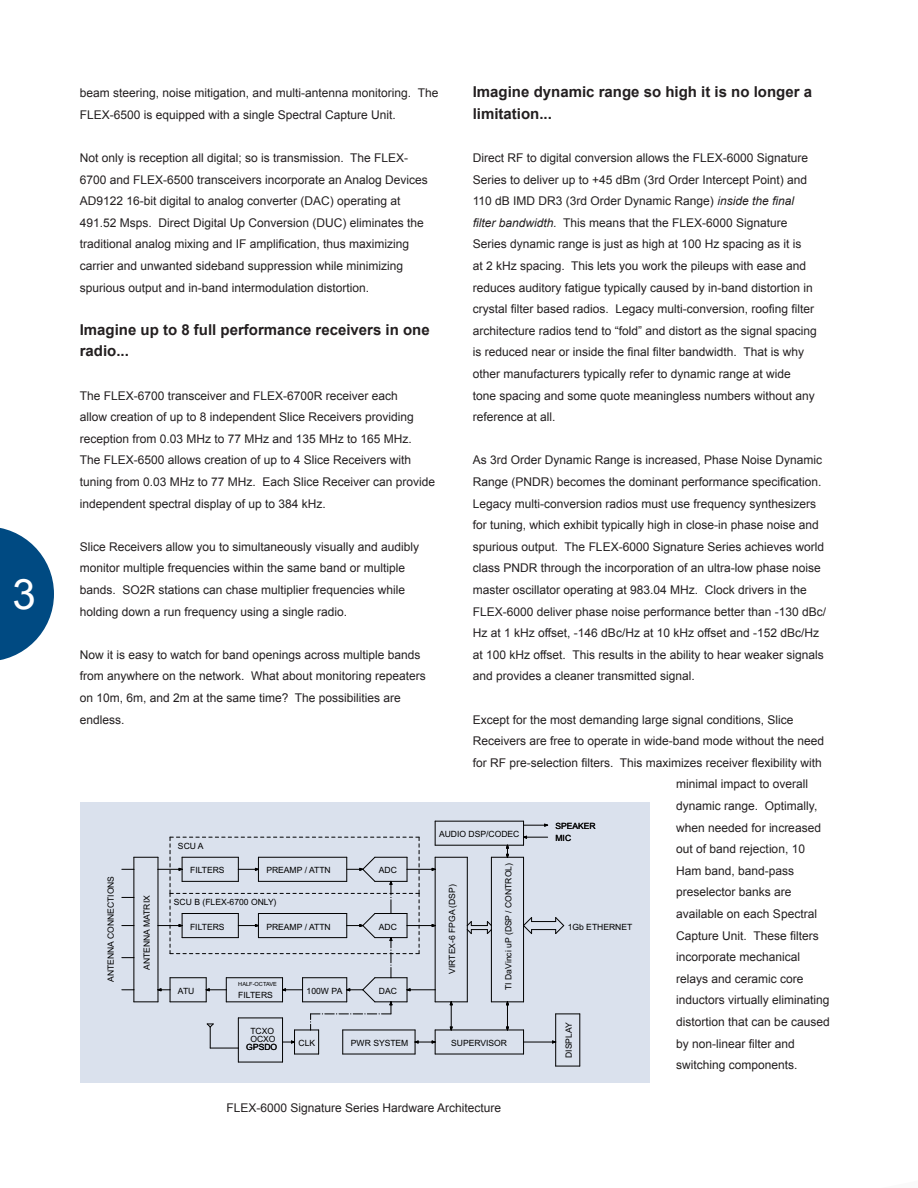
<style>
.page{position:relative;width:918px;height:1188px;background:#fff}
.page>*{position:absolute;margin:0;border:0;box-sizing:border-box;transform-origin:0 0}
.t1{font:42px "Arial";color:#fff}
.Heading{font:700 15px/21.6px "Arial";color:#231f20}
.Body_Copy{font:12px/21.6px "Arial";color:#231f20}
.Color_under_text{font:12px "Arial";color:#231f20}
.t2{font:9.6px/8.1px "Arial";letter-spacing:-.005em;color:#000;text-align:center}
.t3{font:6.3px "Arial";color:#000}
.s1{font-style:italic}
</style>
<div class="page">
<div style="left:80px;top:802px;width:570px;height:281px;background:#dae1ed"></div>
<hr style="left:580px;top:1014px;width:1px;height:52px;background:#000">
<svg style="left:122px;top:821px;width:458px;height:246px"></svg>
<svg style="left:0;top:528px;width:54px;height:132px"></svg>
<h1 class="t1" style="left:12px;top:567px;width:25px">3</h1>
<p class="Heading" style="left:473px;top:82px;width:341px">Imagine dynamic range so high it is no longer a limitation...</p>
<p class="Body_Copy" style="left:473px;top:147px;width:346px">Direct RF to digital conversion allows the FLEX-6000 Signature Series to deliver up to +45 dBm (3rd Order Intercept Point) and 110 dB IMD DR3 (3rd Order Dynamic Range) <span class="s1">inside the final filter bandwidth.</span> This means that the FLEX-6000 Signature Series dynamic range is just as high at 100 Hz spacing as it is<br>at 2 kHz spacing. This lets you work the pileups with ease and reduces auditory fatigue typically caused by in-band distortion in crystal filter based radios. Legacy multi-conversion, roofing filter architecture radios tend to “fold” and distort as the signal spacing is reduced near or inside the final filter bandwidth. That is why other manufacturers typically refer to dynamic range at wide tone spacing and some quote meaningless numbers without any reference at all.</p>
<p class="Body_Copy" style="left:473px;top:450px;width:355px">As 3rd Order Dynamic Range is increased, Phase Noise Dynamic Range (PNDR) becomes the dominant performance specification.<br>Legacy multi-conversion radios must use frequency synthesizers for tuning, which exhibit typically high in close-in phase noise and spurious output. The FLEX-6000 Signature Series achieves world class PNDR through the incorporation of an ultra-low phase noise master oscillator operating at 983.04 MHz. Clock drivers in the FLEX-6000 deliver phase noise performance better than -130 dBc/ Hz at 1 kHz offset, -146 dBc/Hz at 10 kHz offset and -152 dBc/Hz at 100 kHz offset. This results in the ability to hear weaker signals and provides a cleaner transmitted signal.</p>
<p class="Body_Copy" style="left:473px;top:709px;width:322px">Except for the most demanding large signal conditions, Slice</p>
<p class="Body_Copy" style="left:473px;top:730px;width:353px">Receivers are free to operate in wide-band mode without the need</p>
<p class="Body_Copy" style="left:473px;top:752px;width:351px">for RF pre-selection filters. This maximizes receiver flexibility with</p>
<p class="Body_Copy" style="left:676px;top:774px;width:134px">minimal impact to overall</p>
<p class="Body_Copy" style="left:676px;top:795px;width:143px">dynamic range. Optimally,</p>
<p class="Body_Copy" style="left:676px;top:817px;width:146px">when needed for increased</p>
<p class="Body_Copy" style="left:676px;top:838px;width:130px">out of band rejection, 10</p>
<p class="Body_Copy" style="left:676px;top:860px;width:120px">Ham band, band-pass</p>
<p class="Body_Copy" style="left:676px;top:882px;width:117px">preselector banks are</p>
<p class="Body_Copy" style="left:676px;top:903px;width:142px">available on each Spectral</p>
<p class="Body_Copy" style="left:676px;top:925px;width:144px">Capture Unit. These filters</p>
<p class="Body_Copy" style="left:676px;top:946px;width:126px">incorporate mechanical</p>
<p class="Body_Copy" style="left:676px;top:968px;width:129px">relays and ceramic core</p>
<p class="Body_Copy" style="left:676px;top:990px;width:155px">inductors virtually eliminating</p>
<p class="Body_Copy" style="left:676px;top:1011px;width:155px">distortion that can be caused</p>
<p class="Body_Copy" style="left:676px;top:1033px;width:120px">by non-linear filter and</p>
<p class="Body_Copy" style="left:676px;top:1054px;width:123px">switching components.</p>
<p class="Body_Copy" style="left:80px;top:82px;width:360px">beam steering, noise mitigation, and multi-antenna monitoring. The<br>FLEX-6500 is equipped with a single Spectral Capture Unit.</p>
<p class="Body_Copy" style="left:80px;top:147px;width:350px">Not only is reception all digital; so is transmission. The FLEX-6700 and FLEX-6500 transceivers incorporate an Analog Devices AD9122 16-bit digital to analog converter (DAC) operating at 491.52 Msps. Direct Digital Up Conversion (DUC) eliminates the traditional analog mixing and IF amplification, thus maximizing carrier and unwanted sideband suppression while minimizing spurious output and in-band intermodulation distortion.</p>
<p class="Heading" style="left:80px;top:319px;width:352px">Imagine up to 8 full performance receivers in one radio...</p>
<p class="Body_Copy" style="left:80px;top:385px;width:357px">The FLEX-6700 transceiver and FLEX-6700R receiver each<br>allow creation of up to 8 independent Slice Receivers providing reception from 0.03 MHz to 77 MHz and 135 MHz to 165 MHz.<br>The FLEX-6500 allows creation of up to 4 Slice Receivers with tuning from 0.03 MHz to 77 MHz. Each Slice Receiver can provide independent spectral display of up to 384 kHz.</p>
<p class="Body_Copy" style="left:80px;top:536px;width:341px">Slice Receivers allow you to simultaneously visually and audibly monitor multiple frequencies within the same band or multiple bands. SO2R stations can chase multiplier frequencies while holding down a run frequency using a single radio.</p>
<p class="Body_Copy" style="left:80px;top:644px;width:348px">Now it is easy to watch for band openings across multiple bands from anywhere on the network. What about monitoring repeaters on 10m, 6m, and 2m at the same time? The possibilities are endless.</p>
<p class="t2" style="left:439px;top:831px;width:82px">AUDIO DSP/CODEC</p>
<p class="t2" style="left:555px;top:821px;width:42px;line-height:12px;text-align:left">SPEAKER<br>MIC</p>
<p class="t2" style="left:178px;top:843px;width:27px">SCU A</p>
<p class="t2" style="left:505px;top:990px;width:128px;rotate:-90deg">TI DaVinci uP (DSP / CONTROL)</p>
<p class="t2" style="left:190px;top:867px;width:36px">FILTERS</p>
<p class="t2" style="left:266px;top:867px;width:66px">PREAMP / ATTN</p>
<p class="t2" style="left:379px;top:867px;width:20px">ADC</p>
<p class="t2" style="left:108px;top:982px;width:107px;rotate:-90deg">ANTENNA CONNECTIONS</p>
<p class="t2" style="left:449px;top:974px;width:91px;rotate:-90deg">VIRTEX-6 FPGA (DSP)</p>
<p class="t2" style="left:144px;top:970px;width:76px;rotate:-90deg">ANTENNA MATRIX</p>
<p class="t2" style="left:174px;top:899px;width:104px">SCU B (FLEX-6700 ONLY)</p>
<p class="t2" style="left:568px;top:923px;width:66px">1Gb ETHERNET</p>
<p class="t2" style="left:190px;top:923px;width:36px">FILTERS</p>
<p class="t2" style="left:266px;top:923px;width:66px">PREAMP / ATTN</p>
<p class="t2" style="left:379px;top:923px;width:20px">ADC</p>
<p class="t3" style="left:238px;top:982px;width:40px">HALF-OCTAVE</p>
<p class="t2" style="left:379px;top:988px;width:20px">DAC</p>
<p class="t2" style="left:307px;top:988px;width:37px">100W PA</p>
<p class="t2" style="left:178px;top:988px;width:18px">ATU</p>
<p class="t2" style="left:238px;top:992px;width:36px">FILTERS</p>
<p class="t2" style="left:565px;top:1058px;width:37px;rotate:-90deg">DISPLAY</p>
<p class="t2" style="left:246px;top:1028px;width:32px">TCXO<br>OCXO<br>GPSDO</p>
<p class="t2" style="left:299px;top:1040px;width:18px">CLK</p>
<p class="t2" style="left:351px;top:1040px;width:59px">PWR SYSTEM</p>
<p class="t2" style="left:451px;top:1040px;width:57px">SUPERVISOR</p>
<p class="Color_under_text" style="left:226px;top:1100px;width:276px">FLEX-6000 Signature Series Hardware Architecture</p>
</div>
